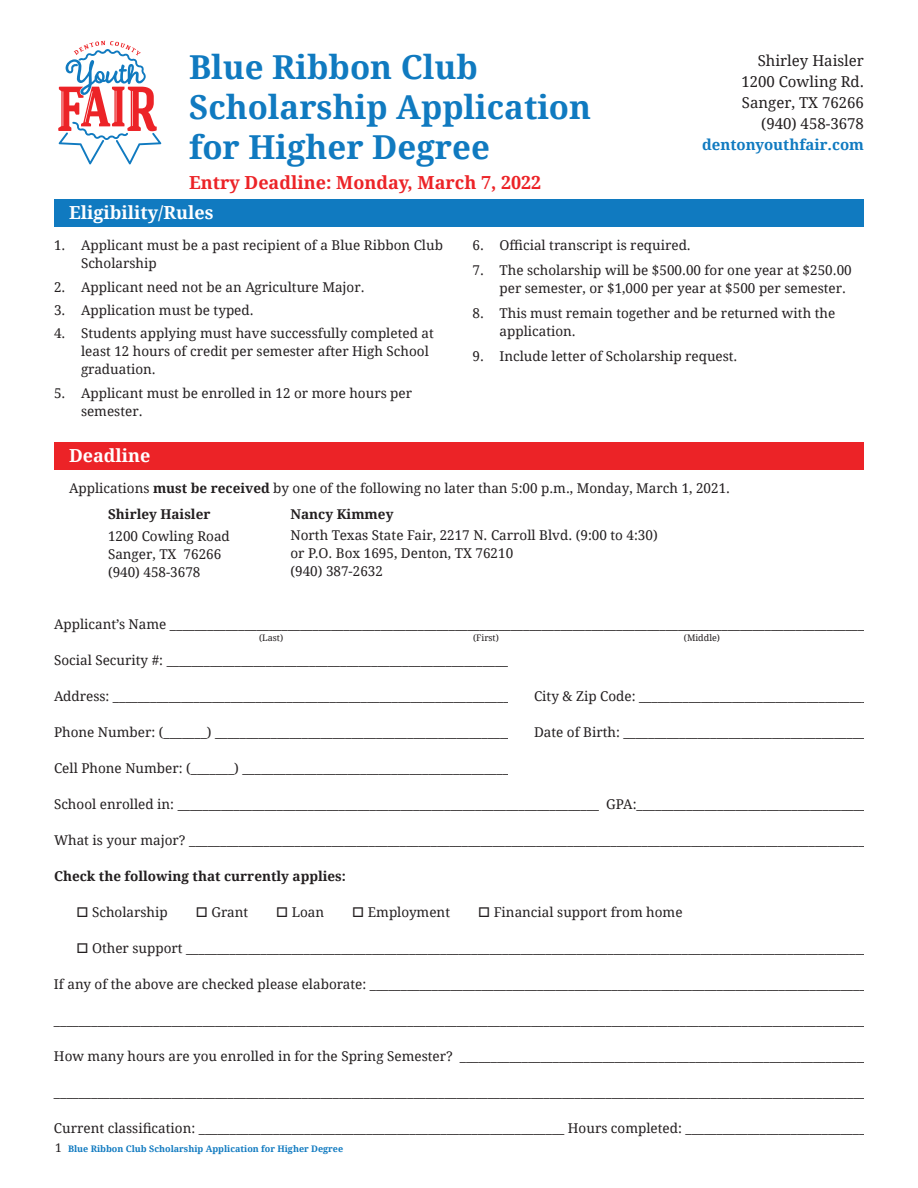
<style>
.page{position:relative;width:918px;height:1188px;background:#fff}
.page>*{position:absolute;margin:0;border:0;box-sizing:border-box;transform-origin:0 0}
.t1{font:700 33px/39.6px "Droid Serif";color:#107ac0}
.t2{font:700 18px "Droid Serif";color:#ec2327}
.t3{font:700 18px "Droid Serif";color:#fff}
.t4{font:15px/21px "Droid Serif";color:#231f20;text-align:right}
.t5{font:700 15px "Droid Serif";color:#107ac0}
.t6{font:13.5px/18px "Droid Serif";color:#231f20}
.t7{font:700 13.5px "Droid Serif";color:#231f20}
.t8{font:700 9px "Droid Serif";color:#107ac0}
.t9{font:9px "Droid Serif";color:#231f20}
.s1{font-weight:700}
.s2{font-weight:400;font-size:12px;color:#231f20}
</style>
<div class="page">
<div style="left:54px;top:442px;width:810px;height:28px;background:#ec2327"></div>
<div style="left:54px;top:199px;width:810px;height:28px;background:#107ac0"></div>
<svg style="left:58px;top:40px;width:104px;height:125px"></svg>
<p class="t1" style="left:189px;top:47px;width:404px">Blue Ribbon Club<br>Scholarship Application for Higher Degree</p>
<p class="t2" style="left:189px;top:170px;width:354px">Entry Deadline: Monday, March 7, 2022</p>
<p class="t3" style="left:69px;top:200px;width:146px">Eligibility/Rules</p>
<p class="t4" style="left:758px;top:49px;width:108px">Shirley Haisler</p>
<p class="t4" style="left:741px;top:70px;width:124px">1200 Cowling Rd.</p>
<p class="t4" style="left:742px;top:91px;width:124px">Sanger, TX 76266 (940) 458-3678</p>
<p class="t5" style="left:702px;top:134px;width:163px">dentonyouthfair.com</p>
<p class="t6" style="left:81px;top:236px;width:364px;text-indent:-27px">1. Applicant must be a past recipient of a Blue Ribbon Club<br>Scholarship</p>
<p class="t6" style="left:54px;top:277px;width:312px">2. Applicant need not be an Agriculture Major.</p>
<p class="t6" style="left:54px;top:301px;width:201px">3. Application must be typed.</p>
<p class="t6" style="left:81px;top:324px;width:354px;text-indent:-27px">4. Students applying must have successfully completed at least 12 hours of credit per semester after High School graduation.</p>
<p class="t6" style="left:81px;top:384px;width:333px;text-indent:-27px">5. Applicant must be enrolled in 12 or more hours per semester.</p>
<p class="t6" style="left:472px;top:236px;width:220px">6. Official transcript is required.</p>
<p class="t6" style="left:500px;top:261px;width:354px;text-indent:-27px">7. The scholarship will be $500.00 for one year at $250.00 per semester, or $1,000 per year at $500 per semester.</p>
<p class="t6" style="left:500px;top:304px;width:337px;text-indent:-27px">8. This must remain together and be returned with the application.</p>
<p class="t6" style="left:472px;top:346px;width:267px">9. Include letter of Scholarship request.</p>
<p class="t3" style="left:69px;top:443px;width:83px">Deadline</p>
<p class="t6" style="left:108px;top:475px;width:624px;line-height:25.5px;text-indent:-39px">Applications <span class="s1">must be received</span> by one of the following no later than 5:00 p.m., Monday, March 1, 2021.<br><span class="s1">Shirley Haisler</span></p>
<p class="t6" style="left:108px;top:526px;width:123px">1200 Cowling Road<br>Sanger, TX 76266 (940) 458-3678</p>
<p class="t7" style="left:291px;top:504px;width:104px">Nancy Kimmey</p>
<p class="t6" style="left:291px;top:526px;width:369px">North Texas State Fair, 2217 N. Carroll Blvd. (9:00 to 4:30) or P.O. Box 1695, Denton, TX 76210<br>(940) 387-2632</p>
<p class="t6" style="left:54px;top:615px;width:818px">Applicant’s Name _________________________________________________________________________________________________________________</p>
<p class="t9" style="left:259px;top:632px;width:26px">(Last)</p>
<p class="t9" style="left:473px;top:632px;width:27px">(First)</p>
<p class="t9" style="left:684px;top:632px;width:38px">(Middle)</p>
<p class="t6" style="left:54px;top:651px;width:461px">Social Security #: ________________________________________________________</p>
<p class="t6" style="left:54px;top:687px;width:463px">Address: _________________________________________________________________</p>
<p class="t6" style="left:534px;top:687px;width:336px">City &amp; Zip Code: _____________________________________</p>
<p class="t6" style="left:54px;top:723px;width:819px">Phone Number: (_______) _________________________________________________ Date of Birth: ________________________________________</p>
<p class="t6" style="left:54px;top:759px;width:469px">Cell Phone Number: (_______) _____________________________________________</p>
<p class="t6" style="left:54px;top:795px;width:820px">School enrolled in: ____________________________________________________________________ GPA:______________________________________</p>
<p class="t6" style="left:54px;top:831px;width:818px">What is your major? ______________________________________________________________________________________________________________</p>
<p class="t7" style="left:54px;top:867px;width:294px">Check the following that currently applies:</p>
<p class="t6" style="left:76px;top:903px;width:93px">□ Scholarship</p>
<p class="t6" style="left:196px;top:903px;width:54px">□ Grant</p>
<p class="t6" style="left:276px;top:903px;width:50px">□ Loan</p>
<p class="t6" style="left:352px;top:903px;width:99px">□ Employment</p>
<p class="t6" style="left:478px;top:903px;width:206px">□ Financial support from home</p>
<p class="t6" style="left:76px;top:939px;width:799px">□ Other support _______________________________________________________________________________________________________________</p>
<p class="t6" style="left:54px;top:975px;width:819px">If any of the above are checked please elaborate: _________________________________________________________________________________</p>
<p class="t6" style="left:54px;top:1011px;width:819px">____________________________________________________________________________________________________________________________________</p>
<p class="t6" style="left:54px;top:1047px;width:816px">How many hours are you enrolled in for the Spring Semester? __________________________________________________________________</p>
<p class="t6" style="left:54px;top:1083px;width:819px">____________________________________________________________________________________________________________________________________</p>
<p class="t6" style="left:54px;top:1119px;width:813px">Current classification: ___________________________________________________________ Hours completed: _____________________________</p>
<p class="t8" style="left:55px;top:1142px;width:290px"><span class="s2">1</span> Blue Ribbon Club Scholarship Application for Higher Degree</p>
</div>
